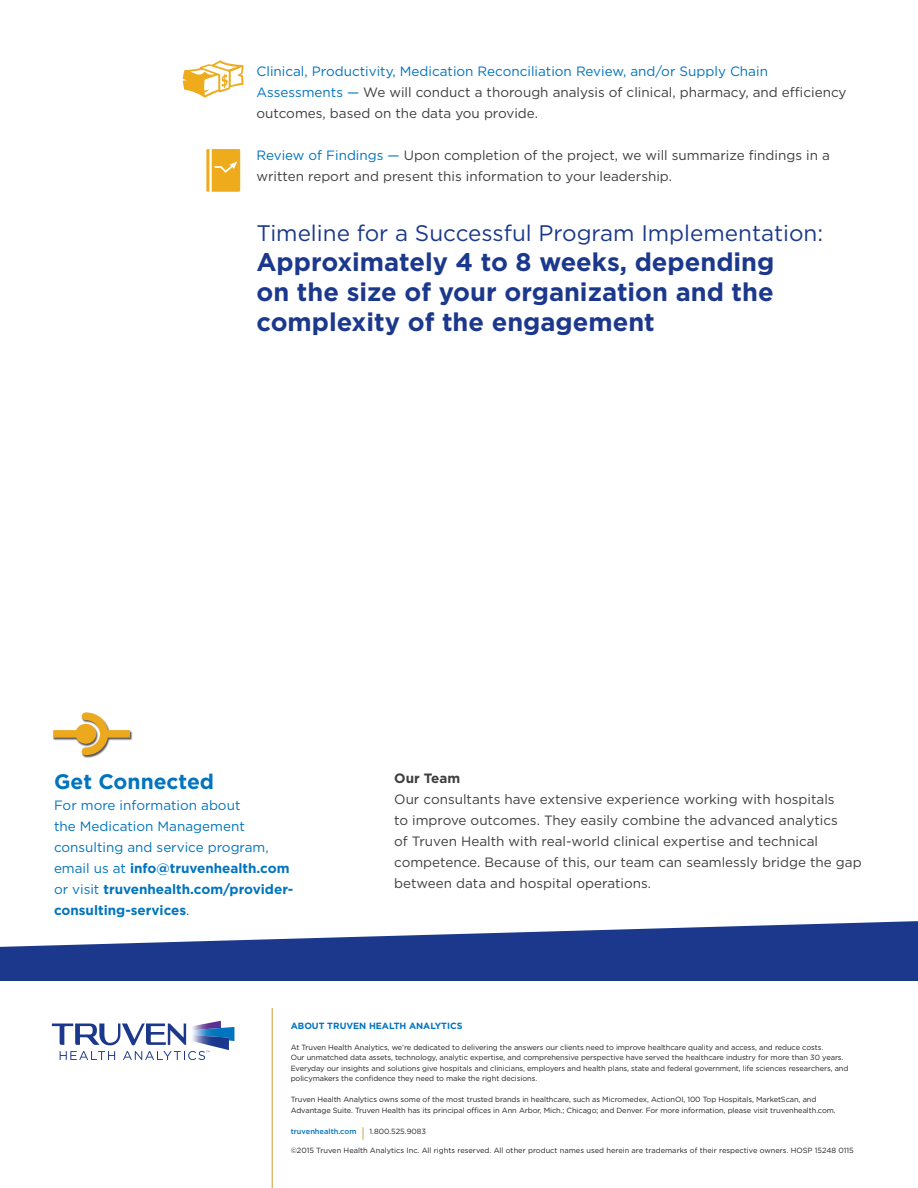
<style>
.page{position:relative;width:918px;height:1188px;background:#fff}
.page>*{position:absolute;margin:0;border:0;box-sizing:border-box;transform-origin:0 0}
.body_copy{font:700 25.5px/30px "Gotham";color:#1b388c;text-align:justify}
.body_copy-2{font:22.5px "Gotham";color:#1b388c}
.For_More_Info_Heade{font:700 21px "Gotham";color:#0074be}
.body_copy-3{font:13.5px/21px "Gotham";color:#3e3e3f}
.For_More_Info_body{font:13.5px/21px "Gotham";color:#0074be}
.body_copy-4{font:700 13.5px "Gotham";color:#3e3e3f}
.sidebar_header{font:700 9px "Gotham";color:#0074be}
.t1{font:7.5px/10.5px "Gotham";letter-spacing:-.01em;color:#231f20}
.t2{font:500 7.5px "Gotham";color:#0074be}
.s1{color:#0074be}
.s2{font-weight:700}
.s3{font-weight:400;font-size:13.5px;color:#cd9d2d}
.s4{font-weight:400;color:#231f20}
</style>
<div class="page">
<svg style="left:0;top:921px;width:918px;height:60px;fill:#1b388c"></svg>
<div style="left:53px;top:712px;width:80px;height:46px;background:#231f20;opacity:.75"></div>
<svg style="left:53px;top:712px;width:77px;height:43px"></svg>
<svg style="left:52px;top:1021px;width:182px;height:39px"></svg>
<hr style="left:272px;top:1008px;width:1px;height:180px;background:#cd9d2d">
<svg style="left:206px;top:149px;width:34px;height:43px"></svg>
<svg style="left:183px;top:60px;width:61px;height:38px"></svg>
<p class="body_copy-3" style="left:256px;top:60px;width:592px"><span class="s1">Clinical, Productivity, Medication Reconciliation Review, and/or Supply Chain<br>Assessments —</span> We will conduct a thorough analysis of clinical, pharmacy, and efficiency outcomes, based on the data you provide.</p>
<p class="body_copy-3" style="left:256px;top:144px;width:575px"><span class="s1">Review of Findings —</span> Upon completion of the project, we will summarize findings in a written report and present this information to your leadership.</p>
<p class="body_copy-2" style="left:256px;top:218px;width:568px">Timeline for a Successful Program Implementation:</p>
<p class="body_copy" style="left:256px;top:246px;width:519px">Approximately 4 to 8 weeks, depending on the size of your organization and the complexity of the engagement</p>
<p class="For_More_Info_Heade" style="left:54px;top:768px;width:162px">Get Connected</p>
<p class="For_More_Info_body" style="left:54px;top:795px;width:241px">For more information about<br>the Medication Management consulting and service program, email us at <span class="s2">info@truvenhealth.com </span>or visit <span class="s2">truvenhealth.com/provider&shy;consulting-services</span>.</p>
<p class="body_copy-4" style="left:394px;top:770px;width:68px">Our Team</p>
<p class="body_copy-3" style="left:394px;top:789px;width:469px">Our consultants have extensive experience working with hospitals<br>to improve outcomes. They easily combine the advanced analytics<br>of Truven Health with real-world clinical expertise and technical competence. Because of this, our team can seamlessly bridge the gap between data and hospital operations.</p>
<p class="sidebar_header" style="left:291px;top:1020px;width:173px">ABOUT TRUVEN HEALTH ANALYTICS</p>
<p class="t1" style="left:291px;top:1042px;width:559px">At Truven Health Analytics, we’re dedicated to delivering the answers our clients need to improve healthcare quality and access, and reduce costs.<br>Our unmatched data assets, technology, analytic expertise, and comprehensive perspective have served the healthcare industry for more than 30 years.<br>Everyday our insights and solutions give hospitals and clinicians, employers and health plans, state and federal government, life sciences researchers, and policymakers the confidence they need to make the right decisions.</p>
<p class="t1" style="left:291px;top:1094px;width:546px">Truven Health Analytics owns some of the most trusted brands in healthcare, such as Micromedex, ActionOI, 100 Top Hospitals, MarketScan, and<br>Advantage Suite. Truven Health has its principal offices in Ann Arbor, Mich.; Chicago; and Denver. For more information, please visit truvenhealth.com.</p>
<p class="t2" style="left:291px;top:1126px;width:137px">truvenhealth.com <span class="s3">|</span> <span class="s4">1.800.525.9083</span></p>
<p class="t1" style="left:291px;top:1145px;width:564px">©2015 Truven Health Analytics Inc. All rights reserved. All other product names used herein are trademarks of their respective owners. HOSP 15248 0115</p>
</div>
